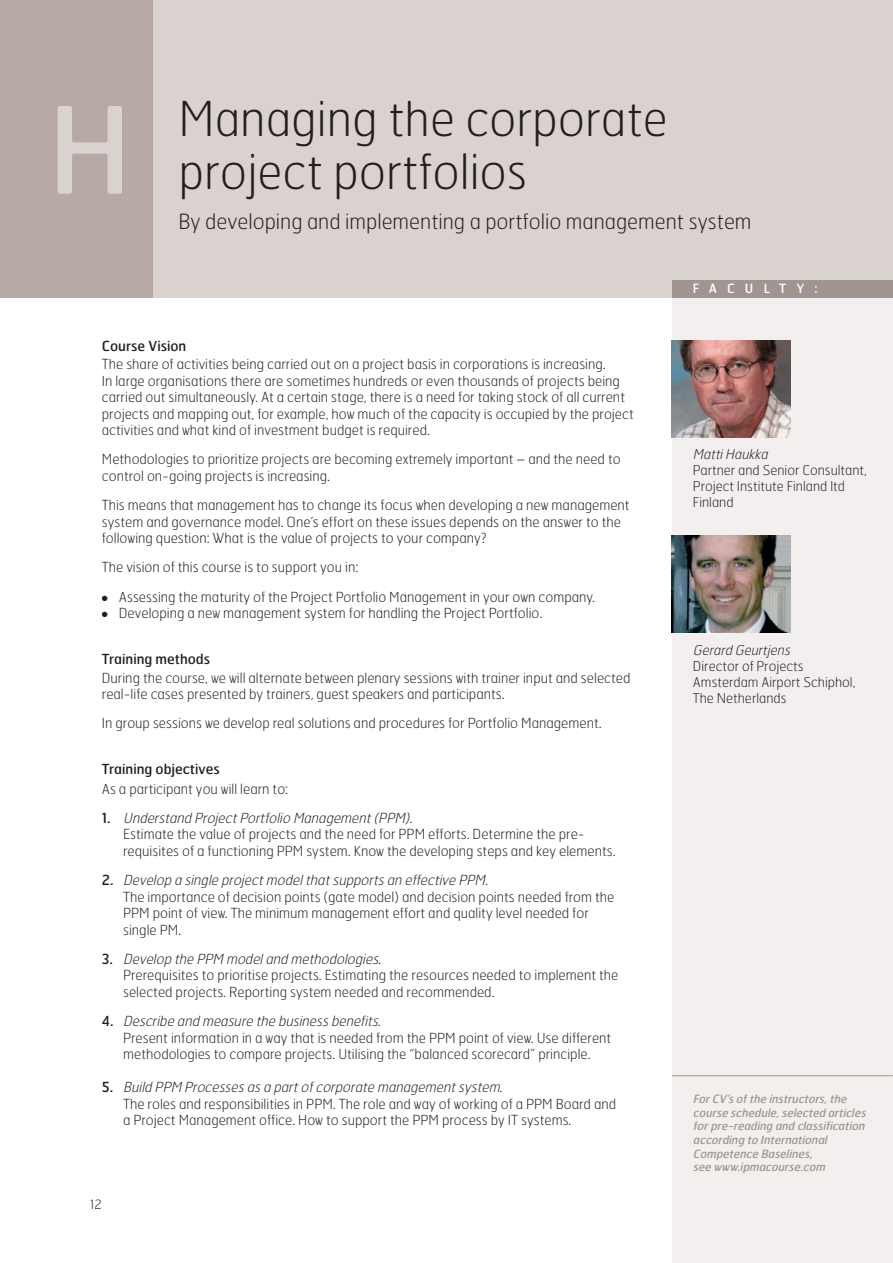
<style>
.page{position:relative;width:893px;height:1263px;background:#fff}
.page>*{position:absolute;margin:0;border:0;box-sizing:border-box;transform-origin:0 0}
.t1{font:120px "Hermes";color:#d9d2cf}
.t2{font:100 48px/52.5px "Hermes";color:#231f20}
.t3{font:100 21px "Hermes";color:#231f20}
.t4{font:100 13.8px/16.5px "Hermes";color:#231f20}
.t5{font:italic 100 13.8px/29.2px "Hermes";color:#231f20}
.t6{font:13.8px "Hermes";color:#231f20}
.t7{font:100 13.5px/15.8px "Hermes";color:#231f20}
.t8{font:italic 100 13.5px "Hermes";color:#231f20}
.t9{font:12.75px "Hermes";letter-spacing:.8em;color:#fff}
.t10{font:100 12.75px "Hermes";color:#231f20}
.t11{font:italic 11.4px/13.6px "Hermes";color:#a29490}
.s1{font-style:normal}
.s2{font-weight:400;font-style:normal}
.s3{font-weight:400}
.s4{font-style:italic}
</style>
<div class="page">
<div style="left:672px;top:282px;width:220px;height:981px;background:#f2efee"></div>
<div style="left:153px;top:0;width:739px;height:298px;background:#d9d2cf"></div>
<div style="left:0;top:0;width:153px;height:298px;background:#b6a9a6"></div>
<img style="left:672px;top:340px;width:119px;height:98px">
<img style="left:672px;top:535px;width:119px;height:98px">
<div style="left:672px;top:281px;width:220px;height:17px;background:#a29490"></div>
<hr style="left:672px;top:1075px;width:220px;height:1px;background:#a29490">
<h1 class="t1" style="left:48px;top:105px;width:85px">H</h1>
<h2 class="t2" style="left:178px;top:97px;width:491px">Managing the corporate project portfolios</h2>
<h3 class="t3" style="left:178px;top:214px;width:575px">By developing and implementing a portfolio management system</h3>
<p class="t9" style="left:693px;top:284px;width:126px">FACULTY:</p>
<p class="t6" style="left:102px;top:340px;width:86px">Course Vision</p>
<p class="t4" style="left:102px;top:357px;width:533px">The share of activities being carried out on a project basis in corporations is increasing.<br>In large organisations there are sometimes hundreds or even thousands of projects being carried out simultaneously. At a certain stage, there is a need for taking stock of all current projects and mapping out, for example, how much of the capacity is occupied by the project activities and what kind of investment budget is required.</p>
<p class="t4" style="left:102px;top:452px;width:520px">Methodologies to prioritize projects are becoming extremely important – and the need to control on-going projects is increasing.</p>
<p class="t4" style="left:102px;top:498px;width:529px">This means that management has to change its focus when developing a new management system and governance model. One’s effort on these issues depends on the answer to the following question: What is the value of projects to your company?</p>
<p class="t4" style="left:102px;top:561px;width:258px">The vision of this course is to support you in:</p>
<p class="t4" style="left:102px;top:590px;width:495px">● Assessing the maturity of the Project Portfolio Management in your own company.</p>
<p class="t4" style="left:102px;top:606px;width:442px">● Developing a new management system for handling the Project Portfolio.</p>
<p class="t6" style="left:102px;top:654px;width:110px">Training methods</p>
<p class="t4" style="left:102px;top:671px;width:530px">During the course, we will alternate between plenary sessions with trainer input and selected real-life cases presented by trainers, guest speakers and participants.</p>
<p class="t4" style="left:102px;top:717px;width:501px">In group sessions we develop real solutions and procedures for Portfolio Management.</p>
<p class="t6" style="left:102px;top:764px;width:120px">Training objectives</p>
<p class="t5" style="left:102px;top:775px;width:315px"><span class="s1">As a participant you will learn to:<br></span><span class="s2">1 .</span> Understand ProjectPortfolio Management(PPM).</p>
<p class="t4" style="left:123px;top:828px;width:494px">Estimate the value of projects and the need for PPM efforts. Determine the pre&shy;requisites of a functioning PPM system. Know the developing steps and key elements.</p>
<p class="t4" style="left:123px;top:873px;width:493px;text-indent:-21px"><span class="s3">2 .</span> <span class="s4">Develop a single projectmodelthatsupports an effective PPM.<br></span>The importance of decision points (gate model) and decision points needed from the PPM point of view. The minimum management effort and quality level needed for single PM.</p>
<p class="t4" style="left:123px;top:952px;width:497px;text-indent:-21px"><span class="s3">3 .</span> <span class="s4">Develop the PPM modeland methodologies.<br></span>Prerequisites to prioritise projects. Estimating the resources needed to implement the selected projects. Reporting system needed and recommended.</p>
<p class="t4" style="left:123px;top:1014px;width:490px;text-indent:-21px"><span class="s3">4 .</span> <span class="s4">Describe and measure the business benefits.<br></span>Present information in a way that is needed from the PPM point of view. Use different methodologies to compare projects. Utilising the “balanced scorecard” principle.</p>
<p class="t4" style="left:123px;top:1080px;width:494px;text-indent:-21px"><span class="s3">5 .</span> <span class="s4">Build PPM Processes as a partofcorporate managementsystem.<br></span>The roles and responsibilities in PPM. The role and way of working of a PPM Board and a Project Management office. How to support the PPM process by IT systems.</p>
<p class="t10" style="left:90px;top:1200px;width:13px">12</p>
<p class="t8" style="left:693px;top:449px;width:79px">MattiHaukka</p>
<p class="t7" style="left:693px;top:464px;width:176px">Partner and Senior Consultant,<br>Project Institute Finland ltd<br>Finland</p>
<p class="t8" style="left:693px;top:645px;width:101px">Gerard Geurtjens</p>
<p class="t7" style="left:693px;top:660px;width:164px">Director of Projects<br>Amsterdam Airport Schiphol,<br>The Netherlands</p>
<p class="t11" style="left:693px;top:1093px;width:176px">ForCV’s ofthe instructors,the course schedule,selected articles forpre-reading and classification according to International<br>Competence Baselines,<br>see www.ipmacourse.com</p>
</div>
